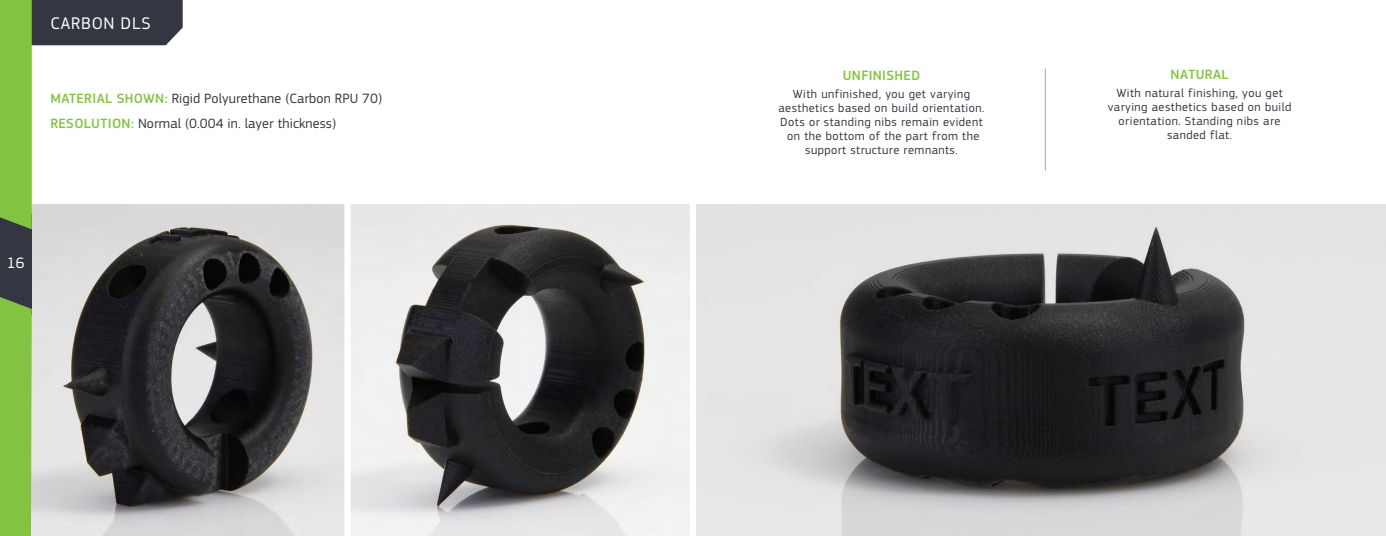
<style>
.page{position:relative;width:1386px;height:536px;background:#fff}
.page>*{position:absolute;margin:0;border:0;box-sizing:border-box;transform-origin:0 0}
.t1{font:17.5px "PF Square Sans Pro";letter-spacing:.045em;color:#fff}
.t2{font:15.75px "PF Square Sans Pro";color:#fff}
.t3{font:14px/24.9px "PF Square Sans Pro";letter-spacing:.01em;color:#343741}
.t4{font:500 14px "PF Square Sans Pro";letter-spacing:.025em;color:#82c341}
.t5{font:12.25px/14px "PF Square Sans Pro";letter-spacing:.04em;color:#343741;text-align:center}
.s1{font-weight:500;color:#82c341}
</style>
<div class="page">
<img style="left:32px;top:204px;width:312px;height:332px">
<svg style="left:351px;top:204px;width:338px;height:332px"></svg>
<div style="left:0;top:214px;width:32px;height:101px;background:#343741"></div>
<div style="left:0;top:297px;width:32px;height:239px;background:#82c341"></div>
<svg style="left:0;top:0;width:183px;height:229px"></svg>
<img style="left:697px;top:204px;width:689px;height:332px">
<hr style="left:1045px;top:69px;width:1px;height:102px;background:#a3a7a9">
<h1 class="t1" style="left:51px;top:13px;width:102px">CARBON DLS</h1>
<p class="t3" style="left:50px;top:86px;width:333px"><span class="s1">MATERIAL SHOWN:</span> Rigid Polyurethane (Carbon RPU 70)<br><span class="s1">RESOLUTION:</span> Normal (0.004 in. layer thickness)</p>
<p class="t2" style="left:7px;top:253px;width:19px">16</p>
<p class="t4" style="left:843px;top:68px;width:79px">UNFINISHED</p>
<p class="t5" style="left:779px;top:87px;width:207px">With unfinished, you get varying aesthetics based on build orientation.<br>Dots or standing nibs remain evident on the bottom of the part from the support structure remnants.</p>
<p class="t4" style="left:1171px;top:66px;width:59px">NATURAL</p>
<p class="t5" style="left:1108px;top:86px;width:185px">With natural finishing, you get varying aesthetics based on build orientation. Standing nibs are sanded flat.</p>
</div>
